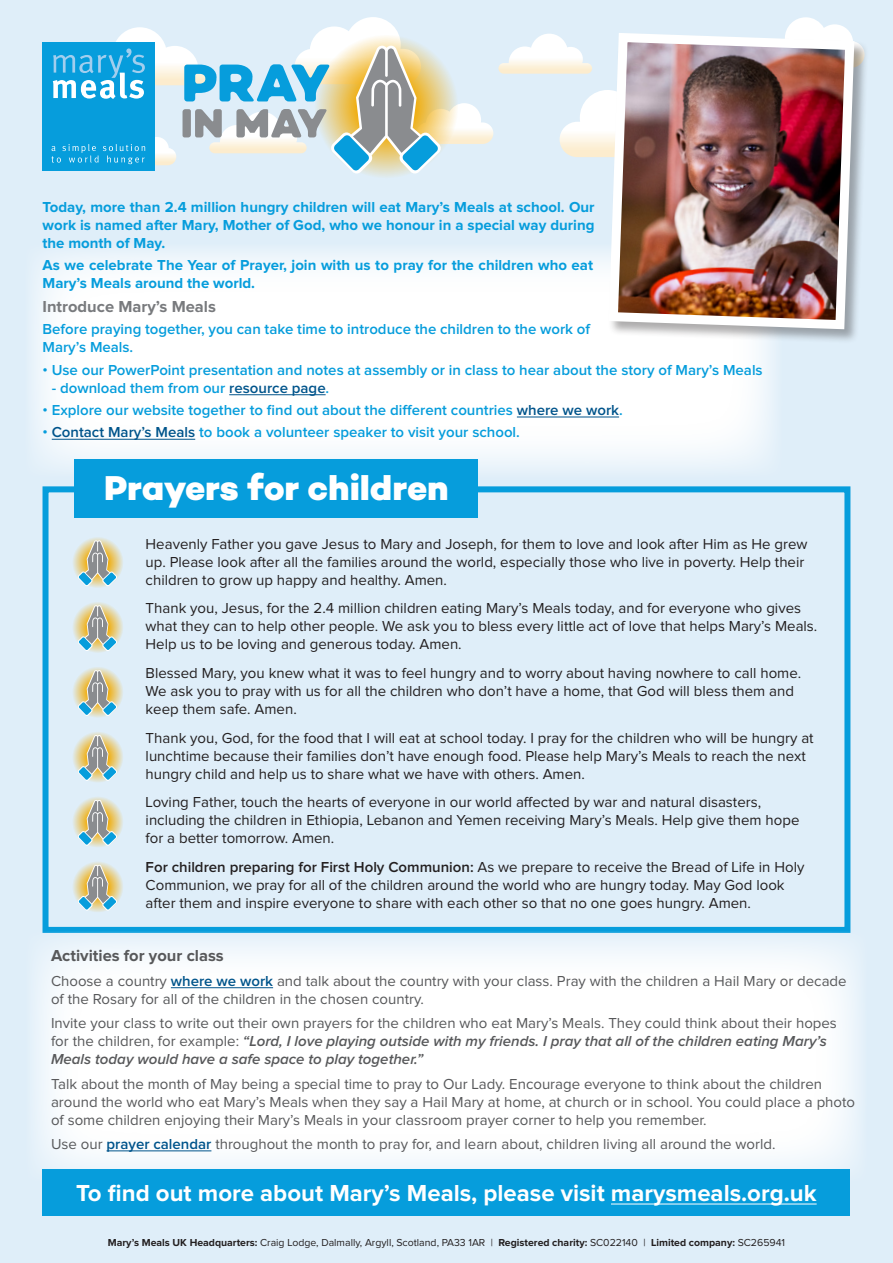
<style>
.page{position:relative;width:893px;height:1263px;background:#dfeef9}
.page>*{position:absolute;margin:0;border:0;box-sizing:border-box;transform-origin:0 0}
.t1{font:800 35.1px "Campton";letter-spacing:-.005em;color:#fff}
.t2{font:700 24px "Proxima Nova";color:#fff}
.t3{font:700 16.5px "Proxima Nova";color:#57585a}
.t4{font:700 16.5px "Proxima Nova";color:#787a7d}
.t5{font:15px/18px "Proxima Nova";color:#231f20}
.t6{font:15px/18px "Proxima Nova";color:#57585a}
.t7{font:600 15px/18px "Proxima Nova";color:#069ddc}
.t8{font:700 15px/18px "Proxima Nova";color:#069ddc;text-align:justify}
.t9{font:10.5px "Proxima Nova";color:#231f20}
.s1{color:#00548b}
.s2{font-weight:600}
.s3{font-weight:600;color:#00548b}
.s4{font-weight:600;font-style:italic}
.s5{font-weight:700}
</style>
<div class="page">
<svg style="left:34px;top:253px;width:738px;height:214px;background:#fbfcfe"></svg>
<svg style="left:788px;top:17px;width:57px;height:11px"></svg>
<div style="left:43px;top:486px;width:807px;height:447px;border:6px solid #069ddc"></div>
<hr style="left:229px;top:394px;width:97px;height:1px;background:#00548b">
<hr style="left:517px;top:417px;width:102px;height:1px;background:#00548b">
<hr style="left:52px;top:439px;width:143px;height:1px;background:#00548b">
<div style="left:74px;top:459px;width:404px;height:59px;background:#069ddc"></div>
<div style="left:608px;top:32px;width:260px;height:311px;background:#231f20;opacity:.37"></div>
<img style="left:604px;top:28px;width:255px;height:306px">
<div style="left:43px;top:43px;width:112px;height:128px;background:#069ddc"></div>
<svg style="left:51px;top:17px;width:635px;height:157px"></svg>
<svg style="left:71px;top:536px;width:53px;height:52px"></svg>
<svg style="left:78px;top:540px;width:39px;height:46px;background:#b9bea5"></svg>
<svg style="left:36px;top:931px;width:822px;height:251px;background:#f8fbfd"></svg>
<hr style="left:171px;top:987px;width:102px;height:1px;background:#00548b">
<hr style="left:107px;top:1150px;width:104px;height:1px;background:#00548b">
<svg style="left:71px;top:601px;width:53px;height:52px"></svg>
<svg style="left:78px;top:605px;width:39px;height:46px;background:#b9bea5"></svg>
<svg style="left:71px;top:666px;width:53px;height:52px"></svg>
<svg style="left:78px;top:670px;width:39px;height:46px;background:#b9bea5"></svg>
<svg style="left:71px;top:730px;width:53px;height:53px"></svg>
<svg style="left:78px;top:735px;width:39px;height:46px;background:#b9bea5"></svg>
<svg style="left:71px;top:795px;width:53px;height:53px"></svg>
<svg style="left:78px;top:800px;width:39px;height:46px;background:#b9bea5"></svg>
<svg style="left:71px;top:860px;width:53px;height:53px"></svg>
<svg style="left:78px;top:865px;width:39px;height:46px;background:#b9bea5"></svg>
<div style="left:43px;top:1169px;width:807px;height:47px;background:#069ddc"></div>
<hr style="left:611px;top:1204px;width:206px;height:1px;background:#fff">
<p class="t8" style="left:43px;top:198px;width:554px">Today, more than 2.4 million hungry children will eat Mary’s Meals at school. Our work is named after Mary, Mother of God, who we honour in a special way during the month of May.</p>
<p class="t8" style="left:43px;top:256px;width:552px">As we celebrate The Year of Prayer, join with us to pray for the children who eat<br>Mary’s Meals around the world.</p>
<p class="t4" style="left:43px;top:299px;width:175px">Introduce Mary’s Meals</p>
<p class="t7" style="left:43px;top:321px;width:549px">Before praying together, you can take time to introduce the children to the work of<br>Mary’s Meals.</p>
<p class="t7" style="left:43px;top:361px;width:722px">• Use our PowerPoint presentation and notes at assembly or in class to hear about the story of Mary’s Meals</p>
<p class="t7" style="left:52px;top:379px;width:279px">- download them from our <span class="s1">resource page</span>.</p>
<p class="t7" style="left:43px;top:402px;width:582px">• Explore our website together to find out about the different countries <span class="s1">where we work</span>.</p>
<p class="t7" style="left:43px;top:424px;width:479px">• <span class="s1">Contact Mary’s Meals</span> to book a volunteer speaker to visit your school.</p>
<p class="t1" style="left:104px;top:466px;width:346px">Prayers for children</p>
<p class="t5" style="left:146px;top:535px;width:663px">Heavenly Father you gave Jesus to Mary and Joseph, for them to love and look after Him as He grew up. Please look after all the families around the world, especially those who live in poverty. Help their children to grow up happy and healthy. Amen.</p>
<p class="t5" style="left:146px;top:600px;width:673px">Thank you, Jesus, for the 2.4 million children eating Mary’s Meals today, and for everyone who gives what they can to help other people. We ask you to bless every little act of love that helps Mary’s Meals.<br>Help us to be loving and generous today. Amen.</p>
<p class="t5" style="left:146px;top:665px;width:657px">Blessed Mary, you knew what it was to feel hungry and to worry about having nowhere to call home.<br>We ask you to pray with us for all the children who don’t have a home, that God will bless them and keep them safe. Amen.</p>
<p class="t5" style="left:146px;top:729px;width:669px">Thank you, God, for the food that I will eat at school today. I pray for the children who will be hungry at lunchtime because their families don’t have enough food. Please help Mary’s Meals to reach the next hungry child and help us to share what we have with others. Amen.</p>
<p class="t5" style="left:146px;top:794px;width:655px">Loving Father, touch the hearts of everyone in our world affected by war and natural disasters, including the children in Ethiopia, Lebanon and Yemen receiving Mary’s Meals. Help give them hope for a better tomorrow. Amen.</p>
<p class="t5" style="left:146px;top:858px;width:660px"><span class="s2">For children preparing for First Holy Communion:</span> As we prepare to receive the Bread of Life in Holy<br>Communion, we pray for all of the children around the world who are hungry today. May God look after them and inspire everyone to share with each other so that no one goes hungry. Amen.</p>
<p class="t3" style="left:51px;top:948px;width:174px">Activities for your class</p>
<p class="t6" style="left:51px;top:972px;width:797px">Choose a country <span class="s3">where we work</span> and talk about the country with your class. Pray with the children a Hail Mary or decade of the Rosary for all of the children in the chosen country.</p>
<p class="t6" style="left:51px;top:1015px;width:787px">Invite your class to write out their own prayers for the children who eat Mary’s Meals. They could think about their hopes for the children, for example: <span class="s4">“Lord, I love playing outside with my friends. I pray that all of the children eating Mary’s<br>Meals today would have a safe space to play together.”</span></p>
<p class="t6" style="left:51px;top:1075px;width:806px">Talk about the month of May being a special time to pray to Our Lady. Encourage everyone to think about the children around the world who eat Mary’s Meals when they say a Hail Mary at home, at church or in school. You could place a photo of some children enjoying their Mary’s Meals in your classroom prayer corner to help you remember.</p>
<p class="t6" style="left:51px;top:1135px;width:726px">Use our <span class="s3">prayer calendar</span> throughout the month to pray for, and learn about, children living all around the world.</p>
<p class="t2" style="left:76px;top:1182px;width:742px">To find out more about Mary’s Meals, please visit marysmeals.org.uk</p>
<p class="t9" style="left:108px;top:1238px;width:679px"><span class="s5">Mary’s Meals UK Headquarters:</span> Craig Lodge, Dalmally, Argyll, Scotland, PA33 1AR | <span class="s5">Registered charity:</span> SC022140 | <span class="s5">Limited company:</span> SC265941</p>
</div>
